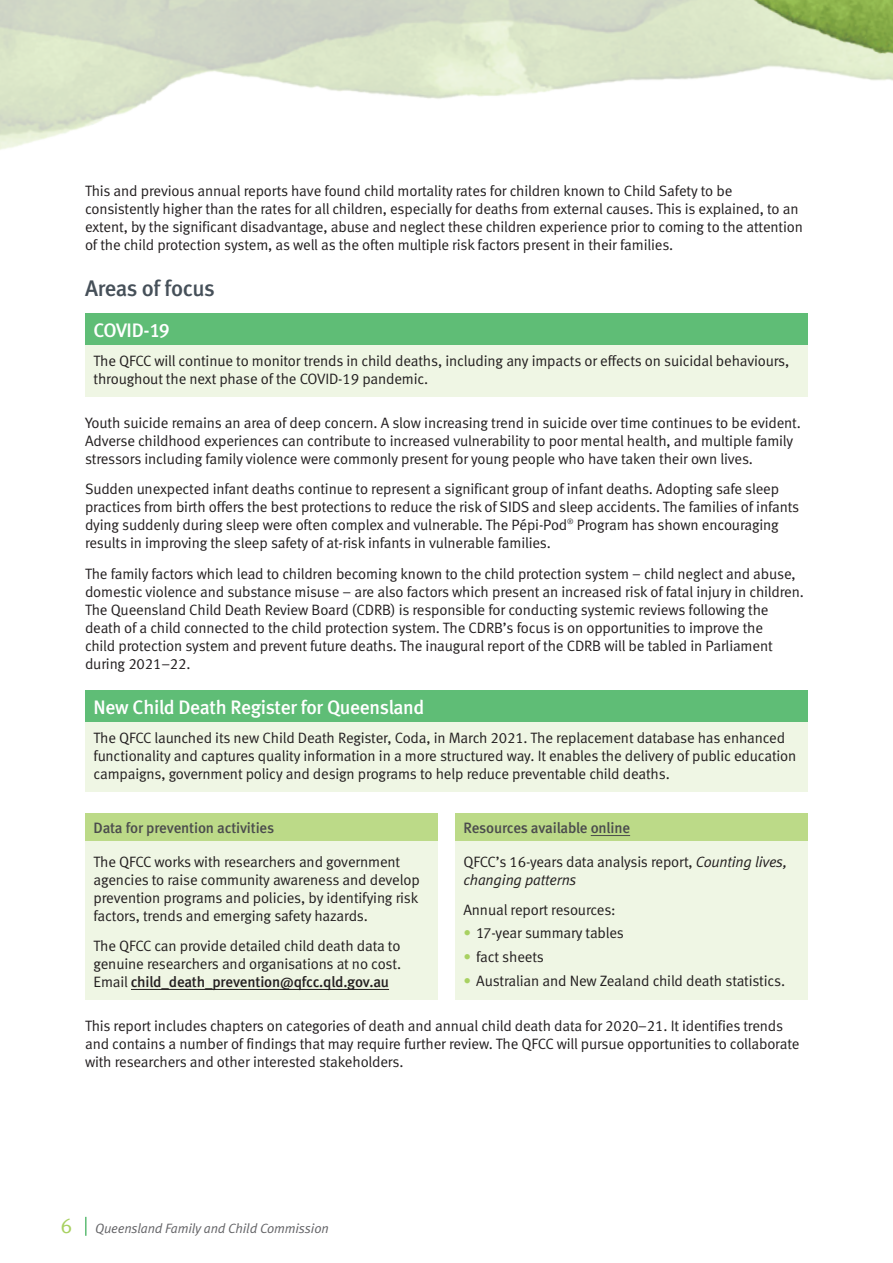
<style>
.page{position:relative;width:893px;height:1263px;background:#fff}
.page>*{position:absolute;margin:0;border:0;box-sizing:border-box;transform-origin:0 0}
.Heading_1{font:22.5px "Meta Medium LF";letter-spacing:-.02em;color:#465059}
.Heading_2_White{font:19.5px "Meta Medium LF";letter-spacing:-.015em;color:#fff}
.BODY{font:15px/18px "Meta Normal LF";letter-spacing:-.01em;color:#231f20}
.TABLE__Side_Column{font:15px "Meta Medium LF";letter-spacing:-.01em;color:#4b4c4d}
.BODY_BEFORE{font:15px "Meta Normal LF";letter-spacing:-.01em;color:#231f20}
.t1{font:italic 13.5px "Meta Normal LF";letter-spacing:-.01em;color:#636366}
.s1{font-family:"Meta Medium LF"}
.s2{font-style:italic}
.s3{color:#a8d161}
.s4{font-style:normal;font-size:21px;color:#a8d161}
</style>
<div class="page">
<img style="left:693px;top:0;width:200px;height:81px">
<svg style="left:85px;top:1217px;width:2px;height:19px"></svg>
<div style="left:85px;top:313px;width:723px;height:33px;background:#5fbd76"></div>
<div style="left:85px;top:346px;width:723px;height:51px;background:#eff6e4"></div>
<div style="left:85px;top:690px;width:723px;height:33px;background:#5fbd76"></div>
<div style="left:85px;top:723px;width:723px;height:69px;background:#eff6e4"></div>
<div style="left:85px;top:813px;width:353px;height:29px;background:#bcda88"></div>
<div style="left:455px;top:813px;width:353px;height:29px;background:#bcda88"></div>
<div style="left:85px;top:842px;width:353px;height:158px;background:#eff6e4"></div>
<div style="left:455px;top:842px;width:353px;height:158px;background:#eff6e4"></div>
<hr style="left:591px;top:835px;width:39px;height:1px;background:#4b4c4d">
<hr style="left:131px;top:989px;width:258px;height:1px;background:#231f20">
<p class="BODY" style="left:85px;top:181px;width:719px">This and previous annual reports have found child mortality rates for children known to Child Safety to be consistently higher than the rates for all children, especially for deaths from external causes. This is explained, to an extent, by the significant disadvantage, abuse and neglect these children experience prior to coming to the attention of the child protection system, as well as the often multiple risk factors present in their families.</p>
<h1 class="Heading_1" style="left:85px;top:276px;width:131px">Areas of focus</h1>
<h2 class="Heading_2_White" style="left:94px;top:319px;width:78px">COVID-19</h2>
<p class="BODY" style="left:94px;top:352px;width:697px">The QFCC will continue to monitor trends in child deaths, including any impacts or effects on suicidal behaviours, throughout the next phase of the COVID-19 pandemic.</p>
<p class="BODY" style="left:85px;top:413px;width:717px">Youth suicide remains an area of deep concern. A slow increasing trend in suicide over time continues to be evident.<br>Adverse childhood experiences can contribute to increased vulnerability to poor mental health, and multiple family stressors including family violence were commonly present for young people who have taken their own lives.</p>
<p class="BODY" style="left:85px;top:480px;width:716px">Sudden unexpected infant deaths continue to represent a significant group of infant deaths. Adopting safe sleep practices from birth offers the best protections to reduce the risk of SIDS and sleep accidents. The families of infants dying suddenly during sleep were often complex and vulnerable. The Pépi-Pod<sup>®</sup> Program has shown encouraging results in improving the sleep safety of at-risk infants in vulnerable families.</p>
<p class="BODY" style="left:85px;top:565px;width:720px">The family factors which lead to children becoming known to the child protection system – child neglect and abuse, domestic violence and substance misuse – are also factors which present an increased risk of fatal injury in children.<br>The Queensland Child Death Review Board (CDRB) is responsible for conducting systemic reviews following the death of a child connected to the child protection system. The CDRB’s focus is on opportunities to improve the<br>child protection system and prevent future deaths. The inaugural report of the CDRB will be tabled in Parliament during 2021–22.</p>
<h2 class="Heading_2_White" style="left:94px;top:696px;width:332px">New Child Death Register for Queensland</h2>
<p class="BODY" style="left:94px;top:729px;width:704px">The QFCC launched its new Child Death Register, Coda, in March 2021. The replacement database has enhanced functionality and captures quality information in a more structured way. It enables the delivery of public education campaigns, government policy and design programs to help reduce preventable child deaths.</p>
<p class="TABLE__Side_Column" style="left:94px;top:819px;width:182px">Data for prevention activities</p>
<p class="TABLE__Side_Column" style="left:463px;top:819px;width:168px">Resources available online</p>
<p class="BODY" style="left:94px;top:852px;width:328px">The QFCC works with researchers and government agencies to raise community awareness and develop prevention programs and policies, by identifying risk factors, trends and emerging safety hazards.</p>
<p class="BODY" style="left:94px;top:937px;width:309px;text-align:justify">The QFCC can provide detailed child death data to genuine researchers and organisations at no cost.<br>Email <span class="s1">child_death_prevention@qfcc.qld.gov.au</span></p>
<p class="BODY" style="left:463px;top:852px;width:325px">QFCC’s 16-years data analysis report, <span class="s2">Counting lives, changing patterns</span></p>
<p class="BODY_BEFORE" style="left:463px;top:901px;width:154px">Annual report resources:</p>
<p class="BODY" style="left:463px;top:923px;width:162px"><span class="s3">•</span> 17-year summary tables</p>
<p class="BODY" style="left:463px;top:947px;width:82px"><span class="s3">•</span> fact sheets</p>
<p class="BODY" style="left:463px;top:972px;width:323px"><span class="s3">•</span> Australian and New Zealand child death statistics.</p>
<p class="BODY" style="left:85px;top:1016px;width:716px">This report includes chapters on categories of death and annual child death data for 2020–21. It identifies trends and contains a number of findings that may require further review. The QFCC will pursue opportunities to collaborate with researchers and other interested stakeholders.</p>
<p class="t1" style="left:61px;top:1221px;width:270px"><span class="s4">6</span> Queensland Family and Child Commission</p>
</div>
